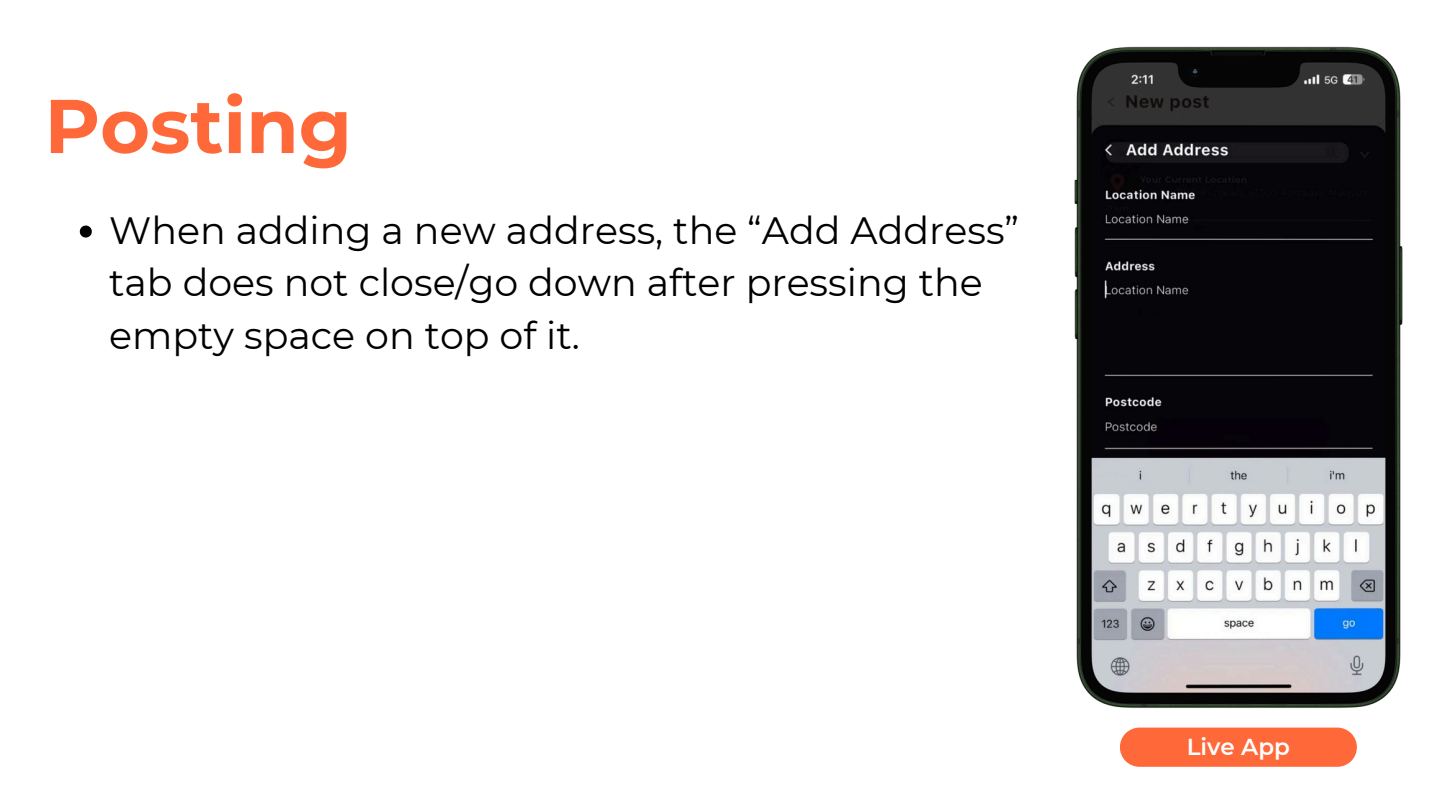
<style>
.page{position:relative;width:1440px;height:810px;background:#fff}
.page>*{position:absolute;margin:0;border:0;box-sizing:border-box;transform-origin:0 0}
.t1{font:700 76px "Montserrat";color:#ff6839}
.t2{font:38px/52.5px "Montserrat";color:#000}
.t3{font:600 23px "Montserrat";color:#fff}
</style>
<div class="page">
<div style="left:1120px;top:728px;width:237px;height:39px;background:#ff6839"></div>
<img style="left:1074px;top:46px;width:329px;height:662px">
<svg style="left:80px;top:226px;width:12px;height:12px"></svg>
<p class="t1" style="left:45px;top:79px;width:309px">Posting</p>
<p class="t2" style="left:109px;top:204px;width:911px">When adding a new address, the “Add Address” tab does not close/go down after pressing the empty space on top of it.</p>
<h1 class="t3" style="left:1187px;top:733px;width:105px">Live App</h1>
</div>
